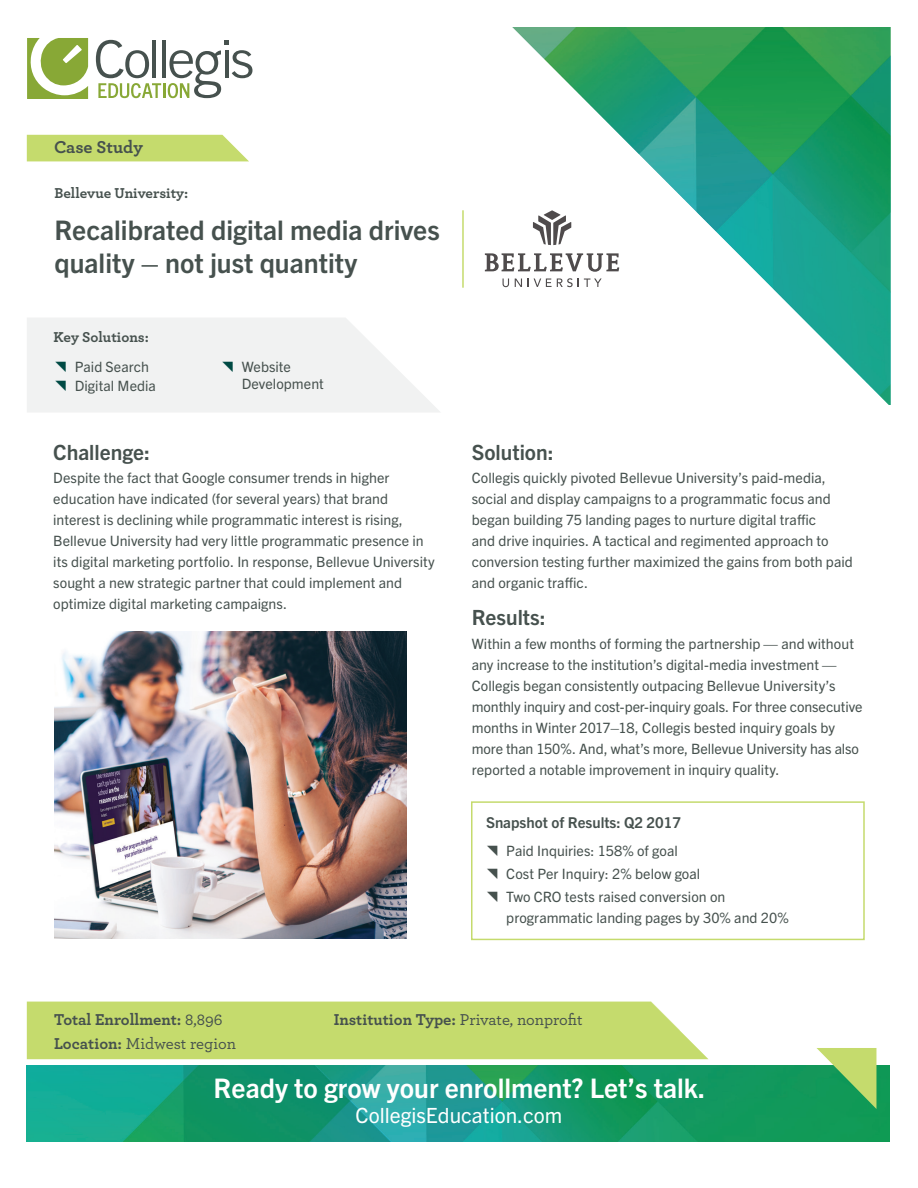
<style>
.page{position:relative;width:918px;height:1188px;background:#fff}
.page>*{position:absolute;margin:0;border:0;box-sizing:border-box;transform-origin:0 0}
.t1{font:700 27px/33px "Trade Gothic Next LT Pro";color:#46514e}
.t2{font:700 27px "Trade Gothic Next LT Pro";color:#fff}
.t3{font:700 21px "Trade Gothic Next LT Pro";color:#46514e}
.t4{font:21px "Trade Gothic Next LT Pro";color:#fff}
.t5{font:700 18px "Archer";color:#46514e}
.t6{font:700 16.5px/24px "Archer";color:#46514e}
.t7{font:500 16.5px "Archer";color:#46514e}
.t8{font:700 15px "Archer";color:#46514e}
.t9{font:700 15px "Trade Gothic Next LT Pro";color:#46514e}
.t10{font:14.25px/21px "Trade Gothic Next LT Pro";letter-spacing:.005em;color:#46514e}
.s1{font-weight:500}
.s2{font-weight:700}
</style>
<div class="page">
<img style="left:512px;top:27px;width:379px;height:378px">
<hr style="left:163px;top:83px;width:3px;height:15px;background:#88a836">
<svg style="left:96px;top:40px;width:65px;height:58px"></svg>
<hr style="left:152px;top:41px;width:4px;height:37px;background:#46514e">
<hr style="left:162px;top:41px;width:4px;height:37px;background:#46514e">
<svg style="left:168px;top:41px;width:84px;height:57px"></svg>
<svg style="left:27px;top:38px;width:61px;height:61px"></svg>
<svg style="left:533px;top:210px;width:38px;height:35px"></svg>
<svg style="left:503px;top:279px;width:6px;height:8px"></svg>
<svg style="left:515px;top:279px;width:7px;height:8px"></svg>
<svg style="left:528px;top:278px;width:74px;height:9px"></svg>
<svg style="left:485px;top:253px;width:134px;height:19px"></svg>
<hr style="left:462px;top:210px;width:2px;height:78px;background:#c5db6d">
<img style="left:27px;top:1065px;width:863px;height:77px">
<svg style="left:817px;top:1048px;width:59px;height:61px;background:#73bd68"></svg>
<div style="left:27px;top:1002px;width:681px;height:57px;background:#c5db6d"></div>
<div style="left:27px;top:135px;width:222px;height:26px;background:#c5db6d"></div>
<img style="left:54px;top:632px;width:352px;height:306px">
<div style="left:471px;top:801px;width:394px;height:139px;border:2px solid #c5db6d"></div>
<svg style="left:27px;top:318px;width:413px;height:94px"></svg>
<p class="t5" style="left:54px;top:133px;width:90px">Case Study</p>
<p class="t8" style="left:54px;top:181px;width:135px">Bellevue University:</p>
<h1 class="t1" style="left:54px;top:212px;width:387px">Recalibrated digital media drives quality – not just quantity</h1>
<p class="t8" style="left:54px;top:325px;width:97px">Key Solutions:</p>
<p class="t10" style="left:75px;top:357px;width:83px;line-height:18.6px">Paid Search<br>Digital Media</p>
<p class="t10" style="left:242px;top:358px;width:84px;line-height:16.5px">Website<br>Development</p>
<h2 class="t3" style="left:53px;top:438px;width:98px">Challenge:</h2>
<p class="t10" style="left:53px;top:466px;width:383px">Despite the fact that Google consumer trends in higher education have indicated (for several years) that brand interest is declining while programmatic interest is rising, Bellevue University had very little programmatic presence in its digital marketing portfolio. In response, Bellevue University sought a new strategic partner that could implement and optimize digital marketing campaigns.</p>
<h2 class="t3" style="left:472px;top:438px;width:83px">Solution:</h2>
<p class="t10" style="left:472px;top:466px;width:383px">Collegis quickly pivoted Bellevue University’s paid-media, social and display campaigns to a programmatic focus and began building 75 landing pages to nurture digital traffic<br>and drive inquiries. A tactical and regimented approach to conversion testing further maximized the gains from both paid and organic traffic.</p>
<h2 class="t3" style="left:472px;top:603px;width:75px">Results:</h2>
<p class="t10" style="left:472px;top:632px;width:392px">Within a few months of forming the partnership — and without any increase to the institution’s digital-media investment — Collegis began consistently outpacing Bellevue University’s monthly inquiry and cost-per-inquiry goals. For three consecutive months in Winter 2017–18, Collegis bested inquiry goals by more than 150%. And, what’s more, Bellevue University has also reported a notable improvement in inquiry quality.</p>
<p class="t9" style="left:486px;top:812px;width:197px">Snapshot of Results: Q2 2017</p>
<p class="t10" style="left:506px;top:838px;width:221px;line-height:23.1px">Paid Inquiries: 158% of goal<br>Cost Per Inquiry: 2% below goal<br>Two CRO tests raised conversion on</p>
<p class="t10" style="left:506px;top:906px;width:284px">programmatic landing pages by 30% and 20%</p>
<p class="t6" style="left:54px;top:1006px;width:184px">Total Enrollment: <span class="s1">8,896<br></span>Location: <span class="s1">Midwest region</span></p>
<p class="t7" style="left:334px;top:1007px;width:251px"><span class="s2">Institution Type:</span> Private, nonprofit</p>
<h1 class="t2" style="left:214px;top:1069px;width:493px">Ready to grow your enrollment? Let’s talk.</h1>
<h2 class="t4" style="left:356px;top:1101px;width:208px">CollegisEducation.com</h2>
</div>
